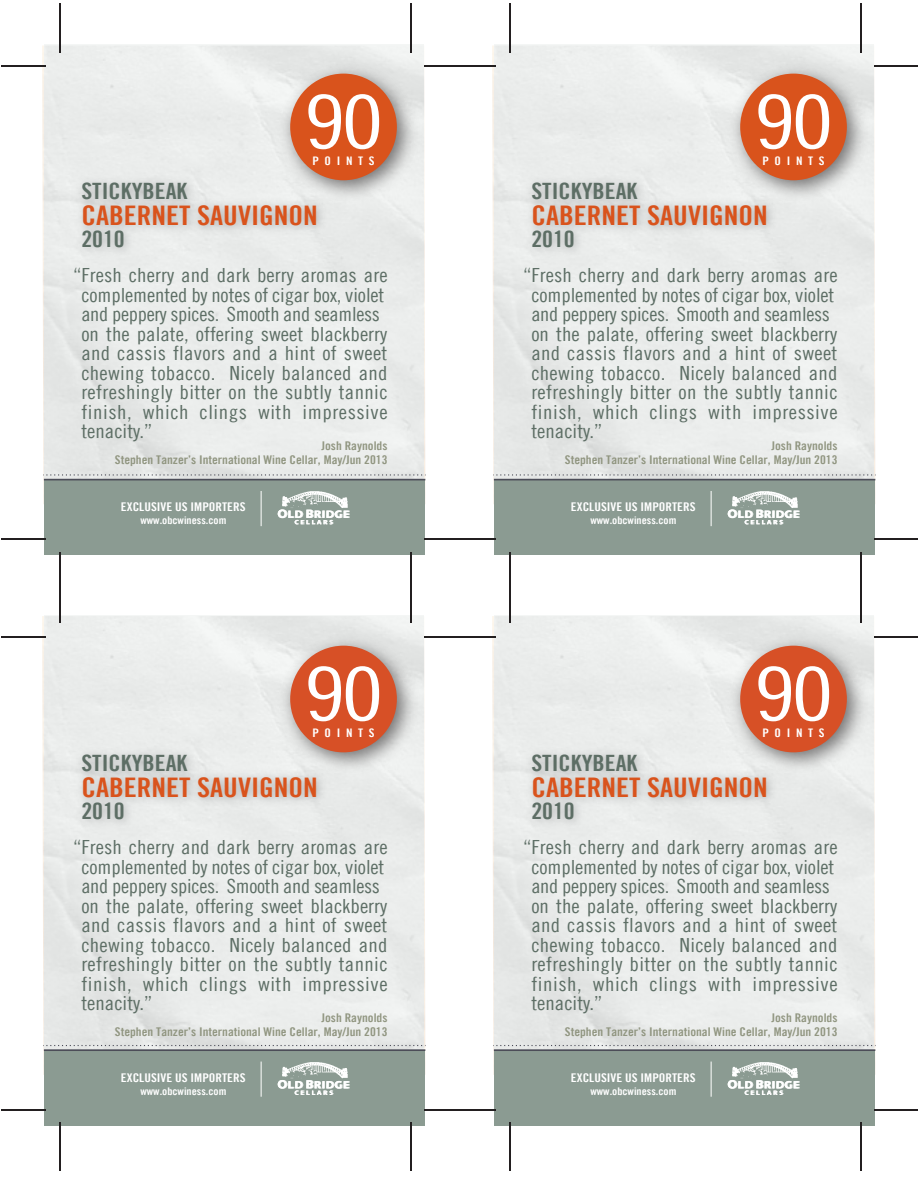
<style>
.page{position:relative;width:918px;height:1188px;background:#fff}
.page>*{position:absolute;margin:0;border:0;box-sizing:border-box;transform-origin:0 0}
.t1{font:74.4px "Trade Gothic Cond Eighteen";letter-spacing:-.05em;color:#fff;scale:1.29 1}
.t2{font:27px "Trade Gothic LT Bold Cond Twenty";color:#d9531c;scale:1.09 1}
.t3{font:22.5px "Trade Gothic LT Bold Cond Twenty";color:#5d6e65;scale:1.09 1}
.t4{font:19.5px/19.5px "Trade Gothic LT Cond Eighteen";letter-spacing:.005em;color:#5d6e65;scale:1.09 1}
.t5{font:12px/13.6px "Trade Gothic LT Bold Cond Twenty";color:#919681;text-align:right;scale:1.09 1}
.t6{font:12px "Trade Gothic LT Bold Cond Twenty";color:#fff;scale:1.1 1}
.t7{font:11.85px "Trade Gothic LT Bold Cond Twenty";letter-spacing:.435em;color:#fff;scale:1.1 1}
.t8{font:10.5px "Trade Gothic LT Bold Cond Twenty";color:#fff;scale:1.1 1}
</style>
<div class="page">
<div style="left:495px;top:44px;width:379px;height:459px;background:#eaeceb"></div>
<div style="left:494px;top:480px;width:381px;height:75px;background:#8b9b92"></div>
<hr style="left:494px;top:479px;width:381px;height:1px;background:#4c4d58">
<svg style="left:493px;top:474px;width:383px;height:2px"></svg>
<img style="left:726px;top:61px;width:149px;height:108px">
<div style="left:740px;top:74px;width:107px;height:106px;background:#d9531c;border-radius:50%"></div>
<div style="left:45px;top:44px;width:379px;height:459px;background:#eaeceb"></div>
<div style="left:44px;top:480px;width:381px;height:75px;background:#8b9b92"></div>
<hr style="left:44px;top:479px;width:381px;height:1px;background:#4c4d58">
<svg style="left:43px;top:474px;width:383px;height:2px"></svg>
<img style="left:276px;top:61px;width:149px;height:108px">
<div style="left:290px;top:74px;width:107px;height:106px;background:#d9531c;border-radius:50%"></div>
<div style="left:45px;top:615px;width:379px;height:459px;background:#eaeceb"></div>
<div style="left:44px;top:1051px;width:381px;height:75px;background:#8b9b92"></div>
<hr style="left:44px;top:1049px;width:381px;height:2px;background:#4c4d58">
<svg style="left:43px;top:1045px;width:383px;height:1px"></svg>
<img style="left:274px;top:630px;width:151px;height:111px">
<div style="left:290px;top:646px;width:107px;height:106px;background:#d75026;border-radius:50%"></div>
<div style="left:495px;top:615px;width:379px;height:459px;background:#eaeceb"></div>
<div style="left:494px;top:1051px;width:381px;height:75px;background:#8b9b92"></div>
<hr style="left:494px;top:1049px;width:381px;height:2px;background:#4c4d58">
<svg style="left:493px;top:1045px;width:383px;height:1px"></svg>
<img style="left:724px;top:630px;width:151px;height:111px">
<div style="left:740px;top:646px;width:107px;height:106px;background:#d75026;border-radius:50%"></div>
<img style="left:525px;top:169px;width:350px;height:134px">
<hr style="left:711px;top:491px;width:1px;height:35px;background:#fff">
<svg style="left:728px;top:509px;width:71px;height:15px"></svg>
<img style="left:732px;top:491px;width:66px;height:17px">
<img style="left:75px;top:169px;width:350px;height:134px">
<hr style="left:261px;top:491px;width:1px;height:35px;background:#fff">
<svg style="left:278px;top:509px;width:71px;height:15px"></svg>
<img style="left:282px;top:491px;width:66px;height:17px">
<img style="left:75px;top:741px;width:350px;height:134px">
<hr style="left:261px;top:1062px;width:1px;height:35px;background:#fff">
<svg style="left:278px;top:1080px;width:71px;height:15px"></svg>
<img style="left:282px;top:1062px;width:66px;height:17px">
<img style="left:525px;top:741px;width:350px;height:134px">
<hr style="left:711px;top:1062px;width:1px;height:35px;background:#fff">
<svg style="left:728px;top:1080px;width:71px;height:15px"></svg>
<img style="left:732px;top:1062px;width:66px;height:17px">
<hr style="left:509px;top:3px;width:1px;height:50px;background:#231f20">
<hr style="left:860px;top:3px;width:1px;height:50px;background:#231f20">
<hr style="left:874px;top:65px;width:44px;height:2px;background:#231f20">
<hr style="left:452px;top:65px;width:44px;height:2px;background:#231f20">
<hr style="left:452px;top:539px;width:44px;height:1px;background:#231f20">
<hr style="left:860px;top:552px;width:1px;height:49px;background:#231f20">
<hr style="left:874px;top:539px;width:44px;height:1px;background:#231f20">
<hr style="left:509px;top:552px;width:1px;height:49px;background:#231f20">
<hr style="left:59px;top:3px;width:1px;height:50px;background:#231f20">
<hr style="left:410px;top:3px;width:1px;height:50px;background:#231f20">
<hr style="left:424px;top:65px;width:44px;height:2px;background:#231f20">
<hr style="left:2px;top:65px;width:44px;height:2px;background:#231f20">
<hr style="left:2px;top:539px;width:44px;height:1px;background:#231f20">
<hr style="left:410px;top:552px;width:1px;height:49px;background:#231f20">
<hr style="left:424px;top:539px;width:44px;height:1px;background:#231f20">
<hr style="left:59px;top:552px;width:1px;height:49px;background:#231f20">
<hr style="left:509px;top:573px;width:1px;height:50px;background:#231f20">
<hr style="left:860px;top:573px;width:1px;height:50px;background:#231f20">
<hr style="left:874px;top:636px;width:44px;height:1px;background:#231f20">
<hr style="left:452px;top:636px;width:44px;height:1px;background:#231f20">
<hr style="left:452px;top:1109px;width:44px;height:1px;background:#231f20">
<hr style="left:860px;top:1123px;width:1px;height:48px;background:#231f20">
<hr style="left:874px;top:1109px;width:44px;height:1px;background:#231f20">
<hr style="left:509px;top:1123px;width:1px;height:48px;background:#231f20">
<hr style="left:59px;top:573px;width:1px;height:50px;background:#231f20">
<hr style="left:410px;top:573px;width:1px;height:50px;background:#231f20">
<hr style="left:424px;top:636px;width:44px;height:1px;background:#231f20">
<hr style="left:2px;top:636px;width:44px;height:1px;background:#231f20">
<hr style="left:2px;top:1109px;width:44px;height:1px;background:#231f20">
<hr style="left:410px;top:1123px;width:1px;height:48px;background:#231f20">
<hr style="left:424px;top:1109px;width:44px;height:1px;background:#231f20">
<hr style="left:59px;top:1123px;width:1px;height:48px;background:#231f20">
<h1 class="t1" style="left:303px;top:78px;width:64px">90</h1>
<p class="t7" style="left:312px;top:153px;width:58px">POINTS</p>
<p class="t3" style="left:81px;top:178px;width:99px">STICKYBEAK</p>
<h2 class="t2" style="left:81px;top:199px;width:219px">CABERNET SAUVIGNON</h2>
<p class="t3" style="left:81px;top:226px;width:41px">2010</p>
<p class="t4" style="left:81px;top:265px;width:282px;text-indent:-8px">“Fresh cherry and dark berry aromas are complemented by notes of cigar box, violet and peppery spices. Smooth and seamless on the palate, offering sweet blackberry and cassis flavors and a hint of sweet chewing tobacco. Nicely balanced and refreshingly bitter on the subtly tannic finish, which clings with impressive tenacity.”</p>
<p class="t5" style="left:115px;top:439px;width:252px">Josh Raynolds<br>Stephen Tanzer’s International Wine Cellar, May/Jun 2013</p>
<p class="t6" style="left:121px;top:500px;width:115px">EXCLUSIVE US IMPORTERS</p>
<p class="t8" style="left:140px;top:514px;width:80px">www.obcwiness.com</p>
<h1 class="t1" style="left:303px;top:650px;width:64px">90</h1>
<p class="t7" style="left:312px;top:725px;width:58px">POINTS</p>
<p class="t3" style="left:81px;top:750px;width:99px">STICKYBEAK</p>
<h2 class="t2" style="left:81px;top:771px;width:219px">CABERNET SAUVIGNON</h2>
<p class="t3" style="left:81px;top:798px;width:41px">2010</p>
<p class="t4" style="left:81px;top:837px;width:282px;text-indent:-8px">“Fresh cherry and dark berry aromas are complemented by notes of cigar box, violet and peppery spices. Smooth and seamless on the palate, offering sweet blackberry and cassis flavors and a hint of sweet chewing tobacco. Nicely balanced and refreshingly bitter on the subtly tannic finish, which clings with impressive tenacity.”</p>
<p class="t5" style="left:115px;top:1011px;width:252px">Josh Raynolds<br>Stephen Tanzer’s International Wine Cellar, May/Jun 2013</p>
<p class="t6" style="left:121px;top:1070px;width:115px">EXCLUSIVE US IMPORTERS</p>
<p class="t8" style="left:140px;top:1085px;width:80px">www.obcwiness.com</p>
<h1 class="t1" style="left:753px;top:78px;width:64px">90</h1>
<p class="t7" style="left:762px;top:153px;width:58px">POINTS</p>
<p class="t3" style="left:531px;top:178px;width:99px">STICKYBEAK</p>
<h2 class="t2" style="left:531px;top:199px;width:219px">CABERNET SAUVIGNON</h2>
<p class="t3" style="left:531px;top:226px;width:41px">2010</p>
<p class="t4" style="left:531px;top:265px;width:282px;text-indent:-8px">“Fresh cherry and dark berry aromas are complemented by notes of cigar box, violet and peppery spices. Smooth and seamless on the palate, offering sweet blackberry and cassis flavors and a hint of sweet chewing tobacco. Nicely balanced and refreshingly bitter on the subtly tannic finish, which clings with impressive tenacity.”</p>
<p class="t5" style="left:565px;top:439px;width:252px">Josh Raynolds<br>Stephen Tanzer’s International Wine Cellar, May/Jun 2013</p>
<p class="t6" style="left:571px;top:500px;width:115px">EXCLUSIVE US IMPORTERS</p>
<p class="t8" style="left:590px;top:514px;width:80px">www.obcwiness.com</p>
<h1 class="t1" style="left:753px;top:650px;width:64px">90</h1>
<p class="t7" style="left:762px;top:725px;width:58px">POINTS</p>
<p class="t3" style="left:531px;top:750px;width:99px">STICKYBEAK</p>
<h2 class="t2" style="left:531px;top:771px;width:219px">CABERNET SAUVIGNON</h2>
<p class="t3" style="left:531px;top:798px;width:41px">2010</p>
<p class="t4" style="left:531px;top:837px;width:282px;text-indent:-8px">“Fresh cherry and dark berry aromas are complemented by notes of cigar box, violet and peppery spices. Smooth and seamless on the palate, offering sweet blackberry and cassis flavors and a hint of sweet chewing tobacco. Nicely balanced and refreshingly bitter on the subtly tannic finish, which clings with impressive tenacity.”</p>
<p class="t5" style="left:565px;top:1011px;width:252px">Josh Raynolds<br>Stephen Tanzer’s International Wine Cellar, May/Jun 2013</p>
<p class="t6" style="left:571px;top:1070px;width:115px">EXCLUSIVE US IMPORTERS</p>
<p class="t8" style="left:590px;top:1085px;width:80px">www.obcwiness.com</p>
</div>
